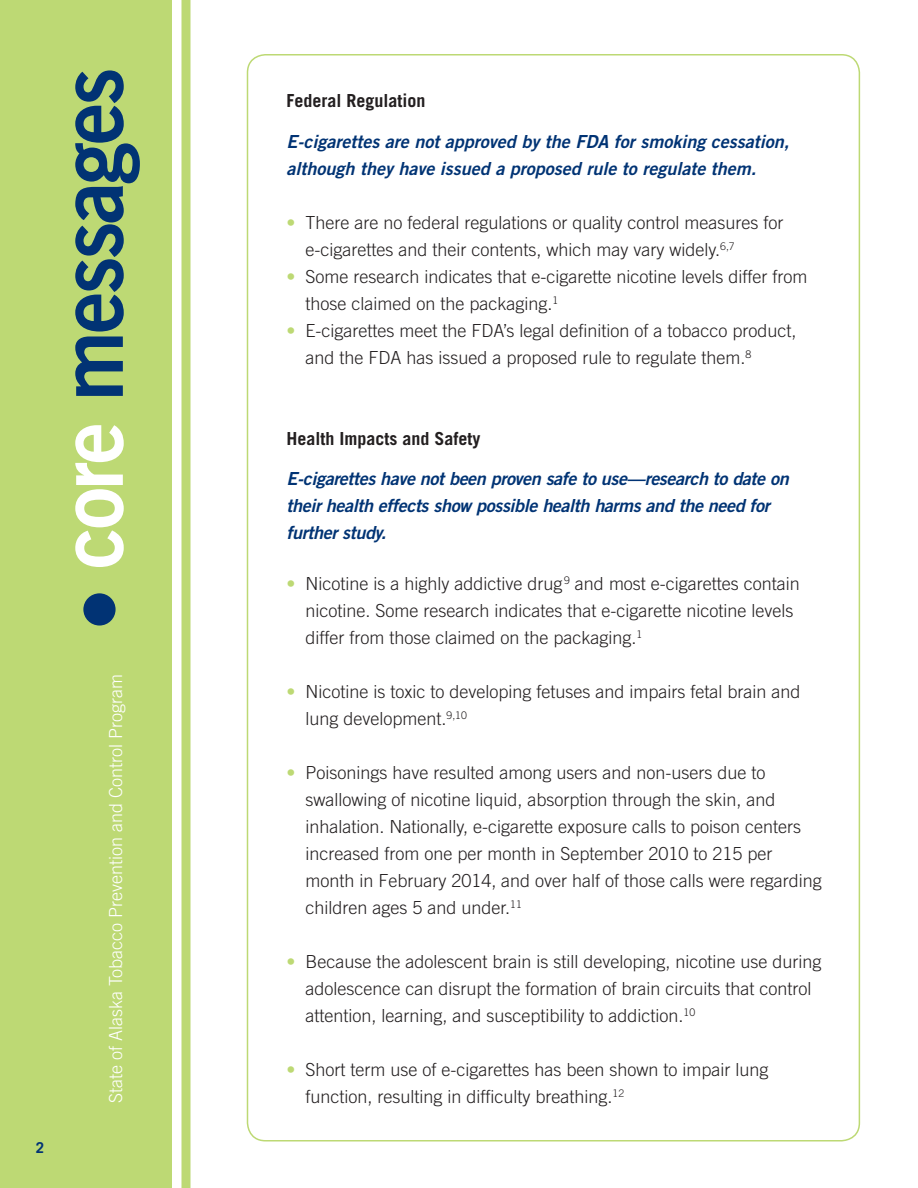
<style>
.page{position:relative;width:918px;height:1188px;background:#fff}
.page>*{position:absolute;margin:0;border:0;box-sizing:border-box;transform-origin:0 0}
.t1{font:89.7px "Trade Gothic LT Std Bd 2";letter-spacing:-.03em;color:#013374;scale:.94 1}
.t2{font:300 18px/27px "Trade Gothic LT Std";color:#231f20}
.t3{font:italic 18px/27px "Trade Gothic Bold Two";letter-spacing:-.02em;color:#013374}
.t4{font:italic 18px/27px "Trade Gothic Bold Two";color:#013374}
.t5{font:300 18px "Trade Gothic LT Std";color:#fff}
.t6{font:700 18px "Trade Gothic";color:#231f20}
.t7{font:700 15px "Trade Gothic LT Std";color:#013374}
.s1{color:#fff}
.s2{color:#bdd974}
</style>
<div class="page">
<div style="left:0;top:0;width:172px;height:1188px;background:#bdd974"></div>
<div style="left:182px;top:0;width:8px;height:1188px;background:#bdd974"></div>
<div style="left:83px;top:593px;width:33px;height:33px;background:#013374;border-radius:50%"></div>
<h1 class="t1" style="left:35px;top:569px;width:535px;rotate:-90deg"><span class="s1">core</span> messages</h1>
<p class="t7" style="left:36px;top:1138px;width:10px">2</p>
<p class="t5" style="left:105px;top:1103px;width:431px;rotate:-90deg">State of Alaska Tobacco Prevention and Control Program</p>
<h4 class="t6" style="left:286px;top:90px;width:141px">Federal Regulation</h4>
<h4 class="t4" style="left:286px;top:127px;width:504px">E-cigarettes are not approved by the FDA for smoking cessation, although they have issued a proposed rule to regulate them.</h4>
<p class="t2" style="left:306px;top:208px;width:480px;text-indent:-19px"><span class="s2">•</span> There are no federal regulations or quality control measures for e-cigarettes and their contents, which may vary widely.<sup>6,7</sup></p>
<p class="t2" style="left:306px;top:262px;width:504px;text-indent:-19px"><span class="s2">•</span> Some research indicates that e-cigarette nicotine levels differ from those claimed on the packaging.<sup>1</sup></p>
<p class="t2" style="left:306px;top:316px;width:493px;text-indent:-19px"><span class="s2">•</span> E-cigarettes meet the FDA’s legal definition of a tobacco product, and the FDA has issued a proposed rule to regulate them.<sup>8</sup></p>
<h4 class="t6" style="left:286px;top:427px;width:196px">Health Impacts and Safety</h4>
<h4 class="t3" style="left:286px;top:465px;width:504px">E-cigarettes have not been proven safe to use—research to date on their health effects show possible health harms and the need for further study.</h4>
<p class="t2" style="left:306px;top:570px;width:496px;text-indent:-19px"><span class="s2">•</span> Nicotine is a highly addictive drug<sup>9</sup> and most e-cigarettes contain nicotine. Some research indicates that e-cigarette nicotine levels differ from those claimed on the packaging.<sup>1</sup></p>
<p class="t2" style="left:306px;top:678px;width:497px;text-indent:-19px"><span class="s2">•</span> Nicotine is toxic to developing fetuses and impairs fetal brain and lung development.<sup>9,10</sup></p>
<p class="t2" style="left:306px;top:759px;width:518px;text-indent:-19px"><span class="s2">•</span> Poisonings have resulted among users and non-users due to swallowing of nicotine liquid, absorption through the skin, and inhalation. Nationally, e-cigarette exposure calls to poison centers increased from one per month in September 2010 to 215 per month in February 2014, and over half of those calls were regarding children ages 5 and under.<sup>11</sup></p>
<p class="t2" style="left:306px;top:948px;width:518px;text-indent:-19px"><span class="s2">•</span> Because the adolescent brain is still developing, nicotine use during adolescence can disrupt the formation of brain circuits that control attention, learning, and susceptibility to addiction.<sup>10</sup></p>
<p class="t2" style="left:306px;top:1056px;width:465px;text-indent:-19px"><span class="s2">•</span> Short term use of e-cigarettes has been shown to impair lung function, resulting in difficulty breathing.<sup>12</sup></p>
</div>
